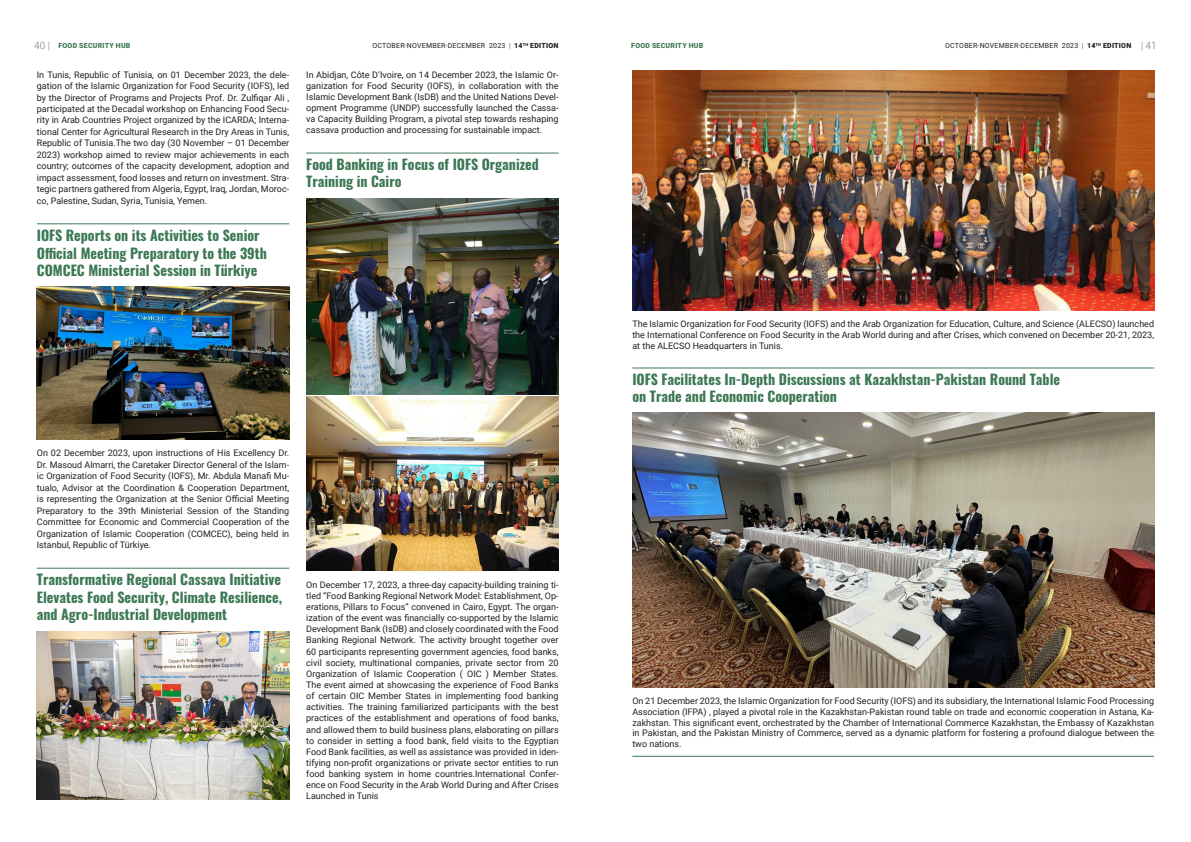
<style>
.page{position:relative;width:1191px;height:842px;background:#fff}
.page>*{position:absolute;margin:0;border:0;box-sizing:border-box;transform-origin:0 0}
.Позаголовок_11_зелен{font:700 14px/17.5px "Oswald";color:#3c7854}
.t1{font:300 10px "Roboto";color:#76787b}
.Основной{font:9px/11.1px "Roboto";color:#231f20;text-align:justify}
.Основной_последний{font:9px/10.8px "Roboto";color:#231f20;text-align:justify}
.t2{font:7px "Roboto";letter-spacing:.035em;color:#231f20}
.t3{font:900 7px "Roboto";letter-spacing:.035em;color:#3c7854}
.s1{font-weight:300;font-size:10px;color:#76787b}
.s2{font-weight:300}
.s3{font-weight:900}
</style>
<div class="page">
<hr style="left:37px;top:224px;width:252px;height:1px;background:#3c7854">
<img style="left:37px;top:287px;width:252px;height:152px">
<hr style="left:37px;top:568px;width:252px;height:1px;background:#3c7854">
<img style="left:37px;top:631px;width:252px;height:168px">
<hr style="left:306px;top:153px;width:252px;height:1px;background:#3c7854">
<img style="left:306px;top:198px;width:252px;height:196px">
<img style="left:306px;top:397px;width:252px;height:174px">
<img style="left:632px;top:71px;width:522px;height:239px">
<hr style="left:632px;top:368px;width:522px;height:1px;background:#3c7854">
<hr style="left:632px;top:756px;width:522px;height:1px;background:#3c7854">
<img style="left:632px;top:412px;width:522px;height:276px">
<p class="t3" style="left:34px;top:41px;width:98px"><span class="s1">40 |</span> FOOD SECURITY HUB</p>
<p class="t2" style="left:372px;top:41px;width:188px">OCTOBER-NOVEMBER-DECEMBER 2023 <span class="s2">|</span> <span class="s3">14</span><sup>TH</sup> <span class="s3">EDITION</span></p>
<p class="t3" style="left:631px;top:41px;width:74px">FOOD SECURITY HUB</p>
<p class="t1" style="left:1141px;top:39px;width:17px">| 41</p>
<p class="t2" style="left:945px;top:41px;width:188px">OCTOBER-NOVEMBER-DECEMBER 2023 <span class="s2">|</span> <span class="s3">14</span><sup>TH</sup> <span class="s3">EDITION</span></p>
<p class="Основной" style="left:37px;top:68px;width:254px;line-height:11.5px">In Tunis, Republic of Tunisia, on 01 December 2023, the dele&shy;gation of the Islamic Organization for Food Security (IOFS), led by the Director of Programs and Projects Prof. Dr. Zulfiqar Ali , participated at the Decadal workshop on Enhancing Food Secu&shy;rity in Arab Countries Project organized by the ICARDA; Interna&shy;tional Center for Agricultural Research in the Dry Areas in Tunis, Republic of Tunisia.The two day (30 November – 01 December 2023) workshop aimed to review major achievements in each country; outcomes of the capacity development, adoption and impact assessment, food losses and return on investment. Stra&shy;tegic partners gathered from Algeria, Egypt, Iraq, Jordan, Moroc&shy;co, Palestine, Sudan, Syria, Tunisia, Yemen.</p>
<p class="Позаголовок_11_зелен" style="left:37px;top:225px;width:231px">IOFS Reports on its Activities to Senior<br>Official Meeting Preparatory to the 39th<br>COMCEC Ministerial Session in Türkiye</p>
<p class="Основной" style="left:306px;top:69px;width:254px">In Abidjan, Côte D’Ivoire, on 14 December 2023, the Islamic Or&shy;ganization for Food Security (IOFS), in collaboration with the Islamic Development Bank (IsDB) and the United Nations Devel&shy;opment Programme (UNDP) successfully launched the Cassa&shy;va Capacity Building Program, a pivotal step towards reshaping cassava production and processing for sustainable impact.</p>
<p class="Позаголовок_11_зелен" style="left:306px;top:155px;width:234px;line-height:17.1px">Food Banking in Focus of IOFS Organized<br>Training in Cairo</p>
<p class="Основной" style="left:37px;top:447px;width:254px;line-height:11.5px">On 02 December 2023, upon instructions of His Excellency Dr.<br>Dr. Masoud Almarri, the Caretaker Director General of the Islam&shy;ic Organization of Food Security (IOFS), Mr. Abdula Manafi Mu&shy;tualo, Advisor at the Coordination &amp; Cooperation Department, is representing the Organization at the Senior Official Meeting Preparatory to the 39th Ministerial Session of the Standing Committee for Economic and Commercial Cooperation of the Organization of Islamic Cooperation (COMCEC), being held in Istanbul, Republic of Türkiye.</p>
<p class="Позаголовок_11_зелен" style="left:37px;top:570px;width:247px;text-align:justify">Transformative Regional Cassava Initiative Elevates Food Security, Climate Resilience, and Agro-Industrial Development</p>
<p class="Основной" style="left:306px;top:579px;width:254px">On December 17, 2023, a three-day capacity-building training ti&shy;tled “Food Banking Regional Network Model: Establishment, Op&shy;erations, Pillars to Focus” convened in Cairo, Egypt. The organ&shy;ization of the event was financially co-supported by the Islamic Development Bank (IsDB) and closely coordinated with the Food Banking Regional Network. The activity brought together over 60 participants representing government agencies, food banks, civil society, multinational companies, private sector from 20<br>Organization of Islamic Cooperation ( OIC ) Member States.<br>The event aimed at showcasing the experience of Food Banks of certain OIC Member States in implementing food banking activities. The training familiarized participants with the best practices of the establishment and operations of food banks, and allowed them to build business plans, elaborating on pillars to consider in setting a food bank, field visits to the Egyptian Food Bank facilities, as well as assistance was provided in iden&shy;tifying non-profit organizations or private sector entities to run food banking system in home countries.International Confer&shy;ence on Food Security in the Arab World During and After Crises Launched in Tunis</p>
<p class="Основной" style="left:632px;top:318px;width:523px;line-height:10.8px">The Islamic Organization for Food Security (IOFS) and the Arab Organization for Education, Culture, and Science (ALECSO) launched the International Conference on Food Security in the Arab World during and after Crises, which convened on December 20-21, 2023, at the ALECSO Headquarters in Tunis.</p>
<p class="Позаголовок_11_зелен" style="left:632px;top:370px;width:429px;line-height:16.8px">IOFS Facilitates In-Depth Discussions at Kazakhstan-Pakistan Round Table on Trade and Economic Cooperation</p>
<p class="Основной_последний" style="left:632px;top:695px;width:523px">On 21 December 2023, the Islamic Organization for Food Security (IOFS) and its subsidiary, the International Islamic Food Processing Association (IFPA) , played a pivotal role in the Kazakhstan-Pakistan round table on trade and economic cooperation in Astana, Ka&shy;zakhstan. This significant event, orchestrated by the Chamber of International Commerce Kazakhstan, the Embassy of Kazakhstan in Pakistan, and the Pakistan Ministry of Commerce, served as a dynamic platform for fostering a profound dialogue between the two nations.</p>
</div>
